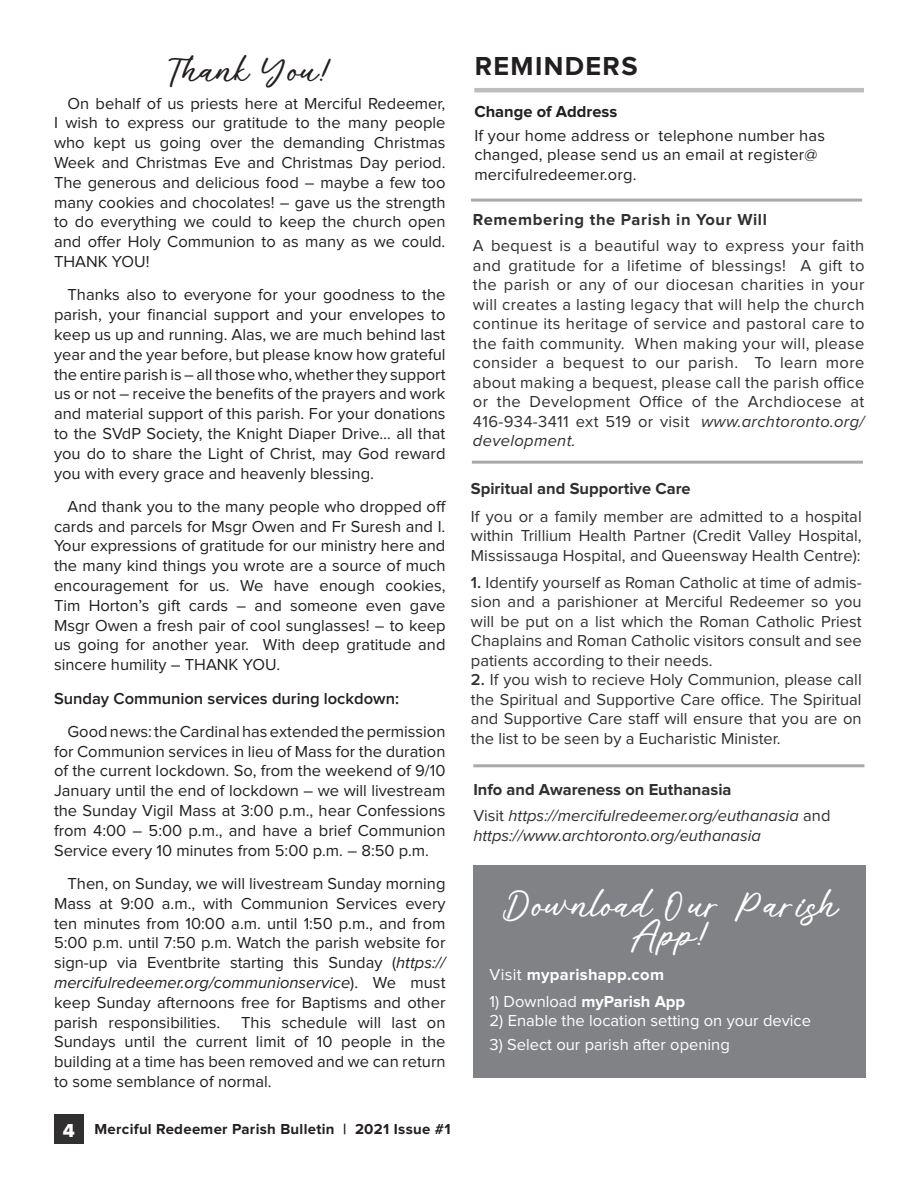
<style>
.page{position:relative;width:918px;height:1188px;background:#fff}
.page>*{position:absolute;margin:0;border:0;box-sizing:border-box;transform-origin:0 0}
.t1{font:27px/28.5px "Alisha Free";color:#fff;text-align:center}
.t2{font:700 27px "Proxima Nova";letter-spacing:.05em;color:#231f20}
.t3{font:25.5px "Alisha Free";color:#231f20}
.t4{font:16.5px/19.8px "Proxima Nova";color:#231f20;text-align:justify}
.t5{font:16.5px/19.5px "Proxima Nova";color:#312f30;text-align:justify}
.t6{font:italic 16.5px/26.2px "Proxima Nova";color:#312f30}
.t7{font:16.5px "Proxima Nova";color:#fff}
.t8{font:600 16.5px "Proxima Nova";color:#231f20}
.t9{font:700 16.5px "Proxima Nova";letter-spacing:.04em;color:#312f30}
.t10{font:700 16.5px "Proxima Nova";letter-spacing:.005em;color:#312f30}
.t11{font:700 16.5px "Proxima Nova";color:#fff}
.t12{font:700 16.5px "Proxima Nova";letter-spacing:.02em;color:#fff}
.t13{font:700 16.5px "Proxima Nova";color:#231f20}
.t14{font:700 15px "Proxima Nova";letter-spacing:.02em;color:#231f20}
.s1{font-style:italic}
.s2{font-family:"Proxima Nova Extrabld";font-weight:400;font-size:19.5px;color:#fff}
.s3{font-weight:600}
.s4{font-weight:700;font-style:normal}
.s5{font-style:normal}
.s6{font-weight:400}
</style>
<div class="page">
<div style="left:54px;top:1114px;width:30px;height:30px;background:#312f30"></div>
<div style="left:473px;top:865px;width:393px;height:213px;background:#808285"></div>
<hr style="left:471px;top:199px;width:391px;height:3px;background:#a8a9ad">
<hr style="left:474px;top:88px;width:390px;height:4px;background:#bcbdc0">
<hr style="left:472px;top:461px;width:391px;height:3px;background:#a8a9ad">
<hr style="left:473px;top:764px;width:391px;height:3px;background:#a8a9ad">
<h2 class="t3" style="left:167px;top:53px;width:166px">Thank You!</h2>
<h1 class="t2" style="left:475px;top:54px;width:164px">REMINDERS</h1>
<p class="t4" style="left:54px;top:94px;width:393px;text-indent:13px">On behalf of us priests here at Merciful Redeemer, I wish to express our gratitude to the many people who kept us going over the demanding Christmas Week and Christmas Eve and Christmas Day period.<br>The generous and delicious food – maybe a few too many cookies and chocolates! – gave us the strength to do everything we could to keep the church open and offer Holy Communion to as many as we could.<br>THANK YOU!</p>
<p class="t4" style="left:54px;top:286px;width:393px;text-indent:13px">Thanks also to everyone for your goodness to the parish, your financial support and your envelopes to keep us up and running. Alas, we are much behind last year and the year before, but please know how grateful the entire parish is – all those who, whether they support us or not – receive the benefits of the prayers and work and material support of this parish. For your donations to the SVdP Society, the Knight Diaper Drive… all that you do to share the Light of Christ, may God reward you with every grace and heavenly blessing.</p>
<p class="t4" style="left:54px;top:497px;width:394px;text-indent:13px">And thank you to the many people who dropped off cards and parcels for Msgr Owen and Fr Suresh and I.<br>Your expressions of gratitude for our ministry here and the many kind things you wrote are a source of much encouragement for us. We have enough cookies, Tim Horton’s gift cards – and someone even gave Msgr Owen a fresh pair of cool sunglasses! – to keep us going for another year. With deep gratitude and sincere humility – THANK YOU.</p>
<p class="t8" style="left:54px;top:690px;width:346px">Sunday Communion services during lockdown:</p>
<p class="t4" style="left:54px;top:722px;width:393px;text-indent:13px">Good news: the Cardinal has extended the permission for Communion services in lieu of Mass for the duration of the current lockdown. So, from the weekend of 9/10<br>January until the end of lockdown – we will livestream the Sunday Vigil Mass at 3:00 p.m., hear Confessions from 4:00 – 5:00 p.m., and have a brief Communion Service every 10 minutes from 5:00 p.m. – 8:50 p.m.</p>
<p class="t4" style="left:54px;top:874px;width:393px;text-indent:13px">Then, on Sunday, we will livestream Sunday morning Mass at 9:00 a.m., with Communion Services every ten minutes from 10:00 a.m. until 1:50 p.m., and from 5:00 p.m. until 7:50 p.m. Watch the parish website for sign-up via Eventbrite starting this Sunday (<span class="s1">https:// mercifulredeemer.org/communionservice</span>). We must keep Sunday afternoons free for Baptisms and other parish responsibilities.</p>
<p class="t4" style="left:54px;top:1013px;width:393px;text-indent:187px">This schedule will last on Sundays until the current limit of 10 people in the building at a time has been removed and we can return to some semblance of normal.</p>
<p class="t14" style="left:63px;top:1122px;width:389px"><span class="s2">4</span> Merciful Redeemer Parish Bulletin | 2021 Issue #1</p>
<p class="t13" style="left:474px;top:104px;width:144px">Change of Address</p>
<p class="t4" style="left:474px;top:126px;width:352px;text-align:left">If your home address or telephone number has changed, please send us an email at register@ mercifulredeemer.org.</p>
<p class="t9" style="left:473px;top:212px;width:296px">Remembering the Parish in Your Will</p>
<p class="t5" style="left:473px;top:237px;width:393px">A bequest is a beautiful way to express your faith and gratitude for a lifetime of blessings! A gift to the parish or any of our diocesan charities in your will creates a lasting legacy that will help the church continue its heritage of service and pastoral care to the faith community. When making your will, please consider a bequest to our parish. To learn more about making a bequest, please call the parish office or the Development Office of the Archdiocese at 416-934-3411 ext 519 or visit <span class="s1">www.archtoronto.org/ development.</span></p>
<p class="t10" style="left:471px;top:481px;width:221px">Spiritual and Supportive Care</p>
<p class="t5" style="left:471px;top:507px;width:392px">If you or a family member are admitted to a hospital within Trillium Health Partner (Credit Valley Hospital, Mississauga Hospital, and Queensway Health Centre):</p>
<p class="t5" style="left:471px;top:573px;width:392px"><span class="s3">1.</span> Identify yourself as Roman Catholic at time of admis&shy;sion and a parishioner at Merciful Redeemer so you will be put on a list which the Roman Catholic Priest Chaplains and Roman Catholic visitors consult and see patients according to their needs.</p>
<p class="t5" style="left:471px;top:671px;width:392px"><span class="s3">2.</span> If you wish to recieve Holy Communion, please call the Spiritual and Supportive Care office. The Spiritual and Supportive Care staff will ensure that you are on the list to be seen by a Eucharistic Minister.</p>
<p class="t6" style="left:473px;top:777px;width:359px"><span class="s4">Info and Awareness on Euthanasia<br></span><span class="s5">Visit</span> https://mercifulredeemer.org/euthanasia <span class="s5">and</span></p>
<p class="t6" style="left:473px;top:823px;width:289px">https://www.archtoronto.org/euthanasia</p>
<h1 class="t1" style="left:502px;top:889px;width:338px">Download Our Parish<br>App!</h1>
<p class="t12" style="left:490px;top:967px;width:176px"><span class="s6">Visit</span> myparishapp.com</p>
<p class="t11" style="left:490px;top:994px;width:197px"><span class="s6">1) Download</span> myParish App</p>
<p class="t7" style="left:490px;top:1013px;width:323px">2) Enable the location setting on your device</p>
<p class="t7" style="left:490px;top:1037px;width:242px">3) Select our parish after opening</p>
</div>
